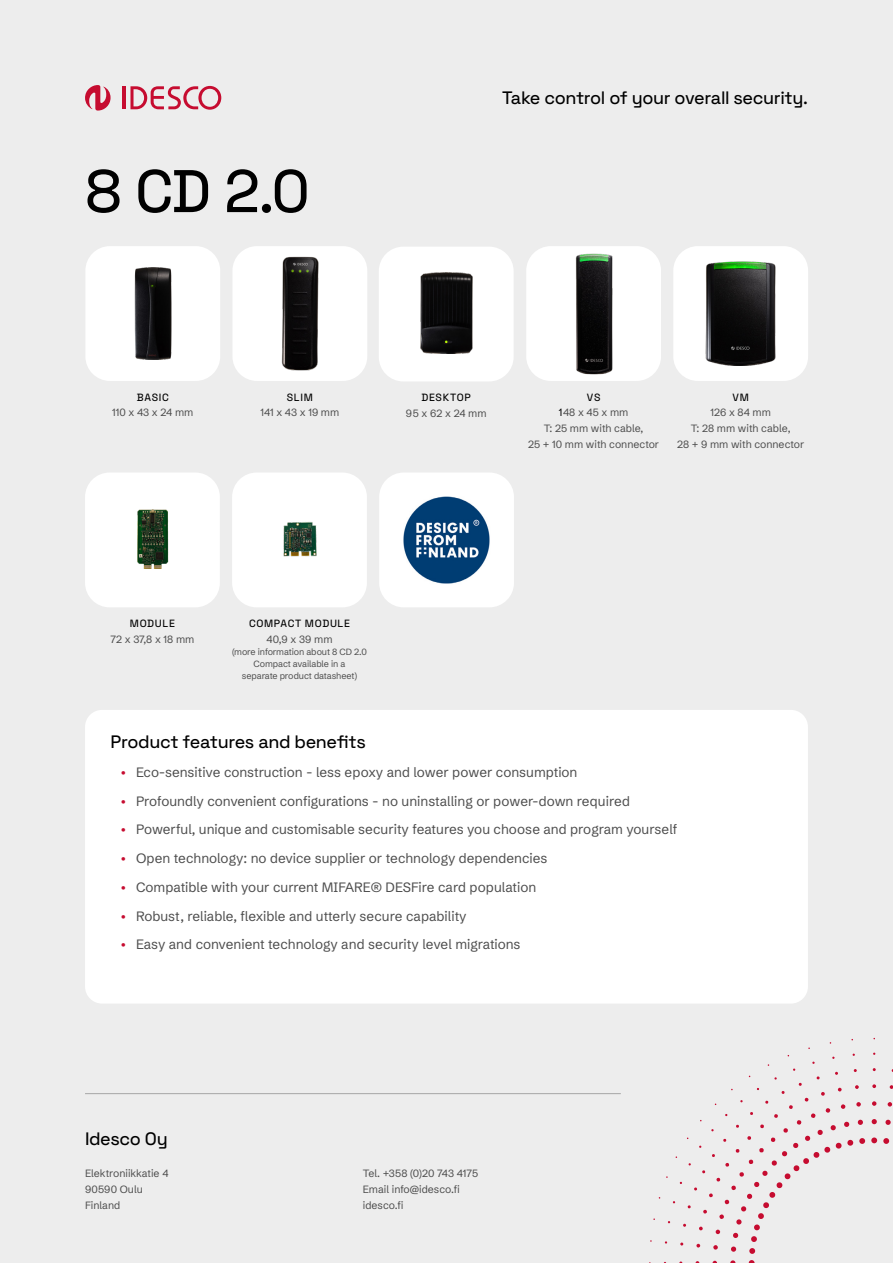
<style>
.page{position:relative;width:893px;height:1263px;background:#ededed}
.page>*{position:absolute;margin:0;border:0;box-sizing:border-box;transform-origin:0 0}
.t1{font:500 60px "Space Grotesk";color:#000}
.t2{font:500 18px "Space Grotesk";letter-spacing:-.02em;color:#000}
.t3{font:13.5px "Schibsted Grotesk";color:#4d4d4d}
.t4{font:10.5px/15.8px "Schibsted Grotesk";color:#4d4d4d}
.t5{font:500 10.5px "Space Grotesk";letter-spacing:.06em;color:#000}
.t6{font:9px/12px "Schibsted Grotesk";letter-spacing:-.01em;color:#4d4d4d;text-align:center}
.s1{color:#000}
.s2{color:#c60c30}
</style>
<div class="page">
<svg style="left:85px;top:85px;width:26px;height:26px"></svg>
<hr style="left:122px;top:86px;width:3px;height:23px;background:#c60c30">
<svg style="left:130px;top:86px;width:91px;height:24px"></svg>
<svg style="left:872px;top:1084px;width:4px;height:4px"></svg>
<svg style="left:890px;top:1085px;width:3px;height:4px"></svg>
<svg style="left:872px;top:1101px;width:4px;height:5px"></svg>
<svg style="left:887px;top:1102px;width:5px;height:5px"></svg>
<svg style="left:730px;top:1260px;width:5px;height:3px"></svg>
<svg style="left:872px;top:1119px;width:5px;height:5px"></svg>
<svg style="left:885px;top:1119px;width:6px;height:6px"></svg>
<svg style="left:749px;top:1260px;width:6px;height:3px"></svg>
<svg style="left:650px;top:1039px;width:215px;height:215px"></svg>
<svg style="left:871px;top:1137px;width:6px;height:6px"></svg>
<svg style="left:883px;top:1138px;width:6px;height:6px"></svg>
<hr style="left:85px;top:1093px;width:536px;height:1px;background:#a6a6a6">
<div style="left:85px;top:710px;width:723px;height:293px;background:#fff;border-radius:17px"></div>
<div style="left:85px;top:246px;width:135px;height:135px;background:#fff;border-radius:25px"></div>
<img style="left:134px;top:268px;width:38px;height:91px">
<div style="left:232px;top:246px;width:135px;height:135px;background:#fff;border-radius:25px"></div>
<img style="left:281px;top:256px;width:38px;height:115px">
<div style="left:673px;top:246px;width:135px;height:135px;background:#fff;border-radius:25px"></div>
<img style="left:705px;top:261px;width:71px;height:105px">
<div style="left:526px;top:246px;width:135px;height:135px;background:#fff;border-radius:25px"></div>
<img style="left:575px;top:254px;width:38px;height:120px">
<div style="left:232px;top:472px;width:135px;height:135px;background:#fff;border-radius:25px"></div>
<img style="left:283px;top:522px;width:34px;height:35px">
<div style="left:379px;top:247px;width:135px;height:134px;background:#fff;border-radius:25px"></div>
<img style="left:420px;top:273px;width:53px;height:80px">
<div style="left:85px;top:472px;width:135px;height:135px;background:#fff;border-radius:25px"></div>
<img style="left:137px;top:510px;width:32px;height:58px">
<div style="left:379px;top:472px;width:135px;height:135px;background:#fff;border-radius:25px"></div>
<img style="left:403px;top:496px;width:87px;height:88px">
<h1 class="t1" style="left:85px;top:146px;width:226px">8 CD 2.0</h1>
<h2 class="t2" style="left:502px;top:84px;width:307px">Take control of your overall security.</h2>
<p class="t5" style="left:137px;top:389px;width:34px">BASIC</p>
<p class="t4" style="left:112px;top:403px;width:83px">110 x 43 x 24 mm</p>
<p class="t5" style="left:287px;top:389px;width:27px">SLIM</p>
<p class="t4" style="left:260px;top:403px;width:80px">141 x 43 x 19 mm</p>
<p class="t5" style="left:421px;top:389px;width:51px">DESKTOP</p>
<p class="t4" style="left:406px;top:404px;width:82px">95 x 62 x 24 mm</p>
<p class="t5" style="left:587px;top:389px;width:15px">VS</p>
<p class="t4" style="left:528px;top:403px;width:132px;text-align:center"><span class="s1">1</span>48 x 45 x mm<br>T: 25 mm with cable,<br>25 + 10 mm with connector</p>
<p class="t5" style="left:732px;top:389px;width:18px">VM</p>
<p class="t4" style="left:677px;top:403px;width:129px;text-align:center">126 x 84 mm<br>T: 28 mm with cable,<br>28 + 9 mm with connector</p>
<p class="t5" style="left:130px;top:615px;width:46px">MODULE</p>
<p class="t4" style="left:111px;top:630px;width:85px">72 x 37,8 x 18 mm</p>
<p class="t5" style="left:249px;top:615px;width:102px">COMPACT MODULE</p>
<p class="t4" style="left:266px;top:630px;width:68px">40,9 x 39 mm</p>
<p class="t6" style="left:232px;top:644px;width:136px">(more information about 8 CD 2.0<br>Compact available in a<br>separate product datasheet)</p>
<h2 class="t2" style="left:111px;top:728px;width:257px">Product features and benefits</h2>
<p class="t3" style="left:119px;top:761px;width:460px"><span class="s2">•</span> Eco-sensitive construction - less epoxy and lower power consumption</p>
<p class="t3" style="left:119px;top:789px;width:512px"><span class="s2">•</span> Profoundly convenient configurations - no uninstalling or power-down required</p>
<p class="t3" style="left:119px;top:818px;width:560px"><span class="s2">•</span> Powerful, unique and customisable security features you choose and program yourself</p>
<p class="t3" style="left:119px;top:847px;width:430px"><span class="s2">•</span> Open technology: no device supplier or technology dependencies</p>
<p class="t3" style="left:119px;top:876px;width:419px"><span class="s2">•</span> Compatible with your current MIFARE® DESFire card population</p>
<p class="t3" style="left:119px;top:904px;width:349px"><span class="s2">•</span> Robust, reliable, flexible and utterly secure capability</p>
<p class="t3" style="left:119px;top:933px;width:403px"><span class="s2">•</span> Easy and convenient technology and security level migrations</p>
<h2 class="t2" style="left:85px;top:1124px;width:84px">Idesco Oy</h2>
<p class="t4" style="left:85px;top:1164px;width:85px">Elektroniikkatie 4<br>90590 Oulu<br>Finland</p>
<p class="t4" style="left:363px;top:1164px;width:117px">Tel. +358 (0)20 743 4175<br>Email info@idesco.fi idesco.fi</p>
</div>
